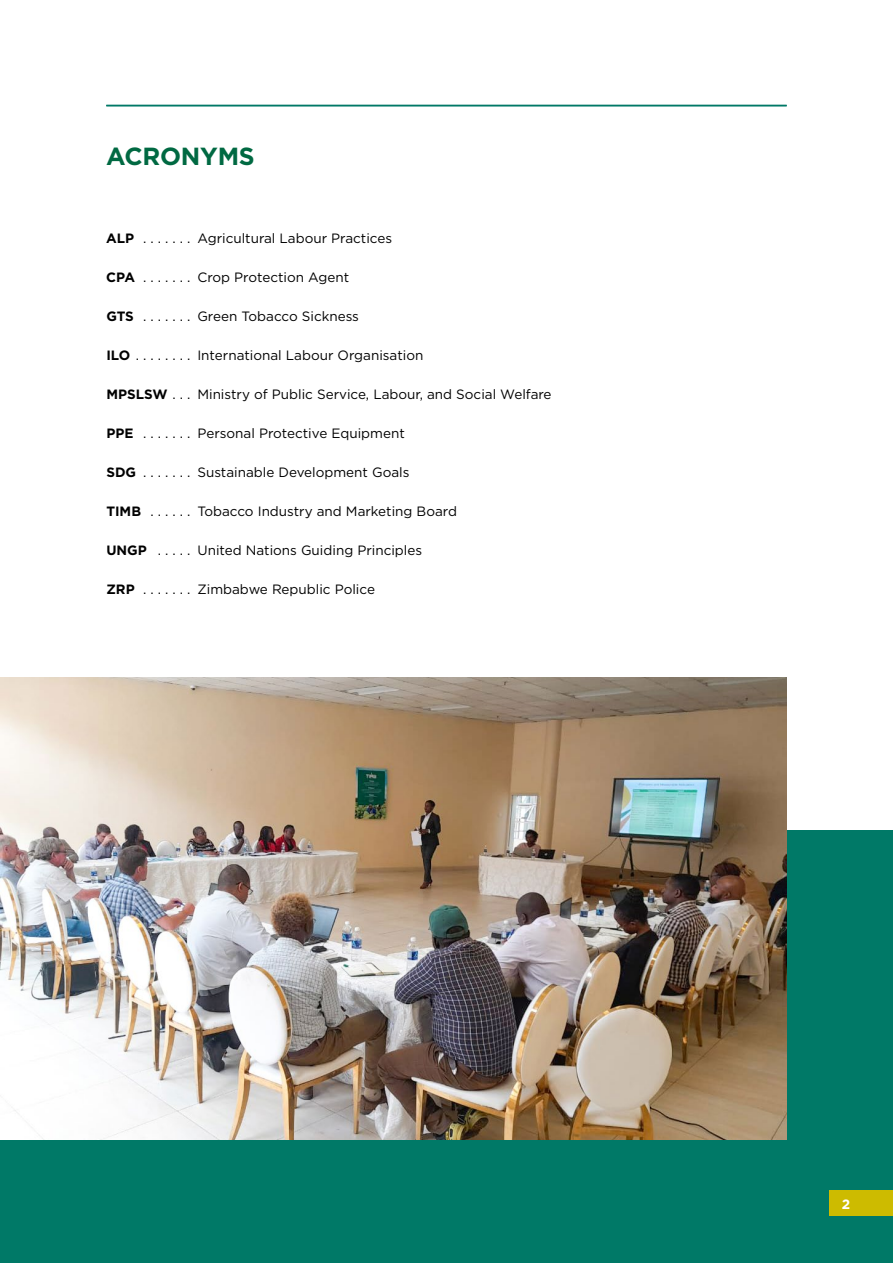
<style>
.page{position:relative;width:893px;height:1263px;background:#fff}
.page>*{position:absolute;margin:0;border:0;box-sizing:border-box;transform-origin:0 0}
.t1{font:700 24.75px "Gotham HTF";letter-spacing:-.01em;color:#006942}
.t2{font:13.5px "Gotham HTF";color:#000}
.t3{font:700 13.5px "Gotham HTF";color:#fff}
.s1{font-weight:700}
</style>
<div class="page">
<div style="left:0;top:831px;width:893px;height:432px;background:#007967"></div>
<img style="left:0;top:677px;width:787px;height:463px">
<hr style="left:106px;top:105px;width:681px;height:1px;background:#007967">
<div style="left:829px;top:1191px;width:64px;height:25px;background:#cdbb00"></div>
<h1 class="t1" style="left:106px;top:142px;width:150px">ACRONYMS</h1>
<p class="t2" style="left:106px;top:231px;width:287px"><span class="s1">ALP</span> . . . . . . Agricultural Labour Practices</p>
<p class="t2" style="left:106px;top:270px;width:244px"><span class="s1">CPA</span> . . . . . . Crop Protection Agent</p>
<p class="t2" style="left:106px;top:309px;width:254px"><span class="s1">GTS</span> . . . . . . Green Tobacco Sickness</p>
<p class="t2" style="left:106px;top:348px;width:319px"><span class="s1">ILO</span> . . . . . . . International Labour Organisation</p>
<p class="t2" style="left:106px;top:387px;width:447px"><span class="s1">MPSLSW</span> . . Ministry of Public Service, Labour, and Social Welfare</p>
<p class="t2" style="left:106px;top:426px;width:300px"><span class="s1">PPE</span> . . . . . . Personal Protective Equipment</p>
<p class="t2" style="left:106px;top:465px;width:305px"><span class="s1">SDG</span> . . . . . . Sustainable Development Goals</p>
<p class="t2" style="left:106px;top:504px;width:352px"><span class="s1">TIMB</span> . . . . . Tobacco Industry and Marketing Board</p>
<p class="t2" style="left:106px;top:543px;width:317px"><span class="s1">UNGP</span> . . . . United Nations Guiding Principles</p>
<p class="t2" style="left:106px;top:582px;width:270px"><span class="s1">ZRP</span> . . . . . . Zimbabwe Republic Police</p>
<p class="t3" style="left:842px;top:1196px;width:10px">2</p>
</div>
